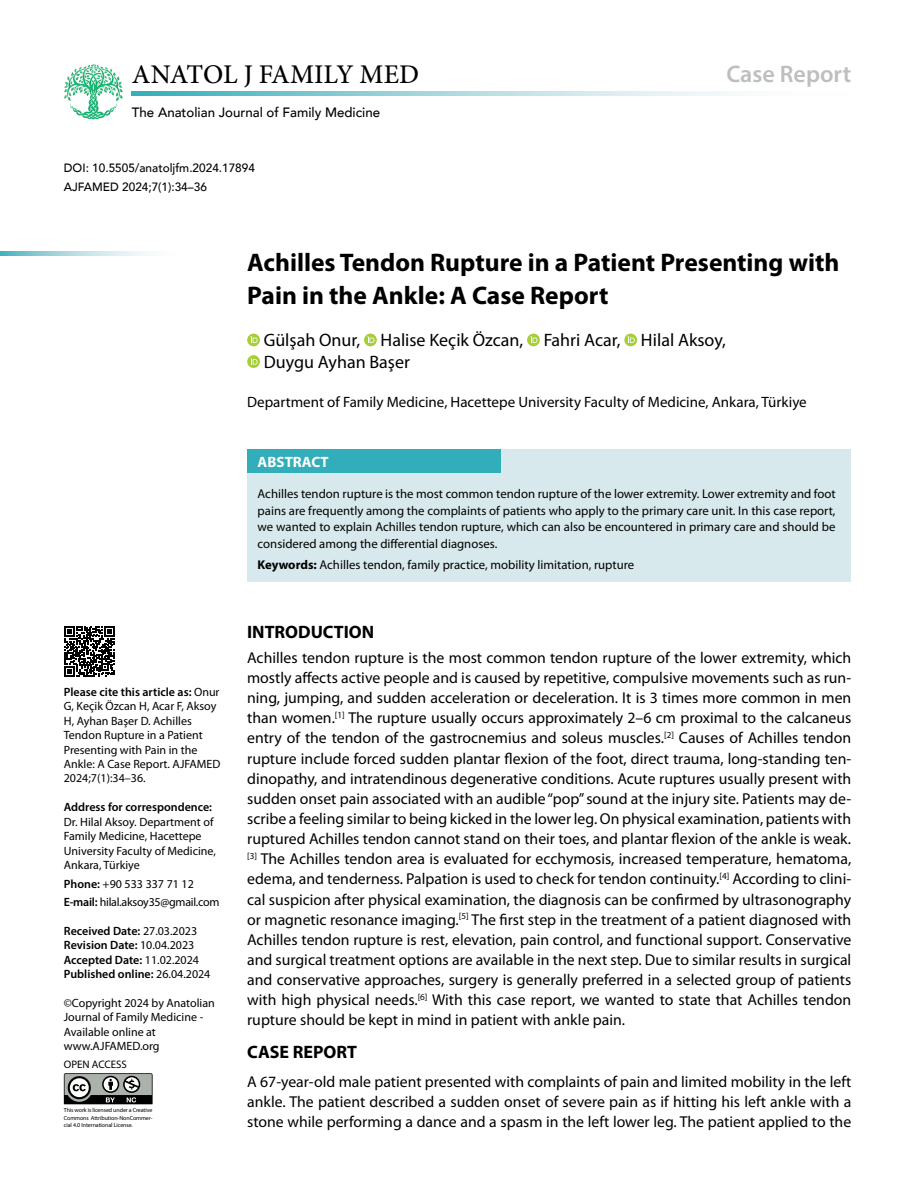
<style>
.page{position:relative;width:915px;height:1191px;background:#fff}
.page>*{position:absolute;margin:0;border:0;box-sizing:border-box;transform-origin:0 0}
.t1{font:500 27px "Minion Pro";letter-spacing:-.005em;color:#000}
.t2{font:700 25.5px/33px "Myriad Pro";color:#000}
.t3{font:600 24px "Myriad Pro";color:#bcbec0}
.t4{font:18px/21.6px "Myriad Pro";color:#000}
.t5{font:700 18px "Myriad Pro";color:#000}
.t6{font:15.75px/20.1px "Myriad Pro";color:#000;text-align:justify}
.t7{font:15px "Myriad Pro";color:#000}
.t8{font:700 15px "Myriad Pro";color:#fff}
.t9{font:500 13.5px "Avenir";color:#000}
.t10{font:12.75px/16.5px "Myriad Pro";color:#000;text-align:justify}
.t11{font:12px/14.4px "Myriad Pro";color:#000}
.t12{font:600 12px/14.4px "Myriad Pro";color:#000}
.t13{font:500 12px/19.5px "Avenir";color:#000}
.t14{font:12px/18.6px "Myriad Pro";letter-spacing:-.02em;color:#000}
.t15{font:10.95px "Myriad Pro";color:#000}
.t16{font:6px/7.5px "Myriad Pro";letter-spacing:-.01em;color:#000;text-align:justify}
.s1{font-weight:600}
.s2{font-weight:400}
.s3{font-weight:700}
</style>
<div class="page">
<img style="left:64px;top:64px;width:59px;height:55px">
<div style="left:247px;top:449px;width:603px;height:133px;background:#d7e9ec"></div>
<div style="left:247px;top:449px;width:253px;height:24px;background:#31aeba"></div>
<svg style="left:247px;top:333px;width:13px;height:13px"></svg>
<svg style="left:250px;top:336px;width:7px;height:7px"></svg>
<svg style="left:364px;top:333px;width:12px;height:13px"></svg>
<svg style="left:367px;top:336px;width:7px;height:7px"></svg>
<svg style="left:527px;top:333px;width:12px;height:13px"></svg>
<svg style="left:530px;top:336px;width:7px;height:7px"></svg>
<svg style="left:624px;top:333px;width:13px;height:13px"></svg>
<svg style="left:627px;top:336px;width:7px;height:7px"></svg>
<svg style="left:247px;top:355px;width:13px;height:13px"></svg>
<svg style="left:250px;top:357px;width:7px;height:7px"></svg>
<svg style="left:132px;top:92px;width:599px;height:3px;background:#9fd5db"></svg>
<svg style="left:0;top:252px;width:147px;height:3px"></svg>
<svg style="left:64px;top:626px;width:51px;height:50px"></svg>
<svg style="left:64px;top:1073px;width:89px;height:32px;background:#757875"></svg>
<h1 class="t1" style="left:132px;top:57px;width:288px">ANATOL J FAMILY MED</h1>
<h3 class="t3" style="left:726px;top:58px;width:126px">Case Report</h3>
<p class="t9" style="left:132px;top:101px;width:250px">The Anatolian Journal of Family Medicine</p>
<p class="t13" style="left:64px;top:157px;width:193px">DOI: 10.5505/anatoljfm.2024.17894<br>AJFAMED 2024;7(1):34–36</p>
<h2 class="t2" style="left:247px;top:245px;width:593px">Achilles Tendon Rupture in a Patient Presenting with<br>Pain in the Ankle: A Case Report</h2>
<p class="t4" style="left:264px;top:329px;width:463px">Gülşah Onur, Halise Keçik Özcan, Fahri Acar, Hilal Aksoy,<br>Duygu Ayhan Başer</p>
<p class="t7" style="left:247px;top:393px;width:561px">Department of Family Medicine, Hacettepe University Faculty of Medicine, Ankara, Türkiye</p>
<p class="t8" style="left:257px;top:452px;width:73px">ABSTRACT</p>
<p class="t11" style="left:64px;top:684px;width:158px"><span class="s1">Please cite this article as:</span> Onur<br>G, Keçik Özcan H, Acar F, Aksoy<br>H, Ayhan Başer D. Achilles<br>Tendon Rupture in a Patient<br>Presenting with Pain in the<br>Ankle: A Case Report. AJFAMED<br>2024;7(1):34–36.</p>
<p class="t12" style="left:64px;top:799px;width:150px">Address for correspondence:</p>
<p class="t11" style="left:64px;top:814px;width:153px">Dr. Hilal Aksoy. Department of<br>Family Medicine, Hacettepe<br>University Faculty of Medicine,<br>Ankara, Türkiye</p>
<p class="t14" style="left:64px;top:874px;width:157px"><span class="s1">Phone:</span> +90 533 337 71 12<br><span class="s1">E-mail:</span> hilal.aksoy35@gmail.com</p>
<p class="t12" style="left:64px;top:923px;width:148px">Received Date: <span class="s2">27.03.2023<br></span>Revision Date: <span class="s2">10.04.2023<br></span>Accepted Date: <span class="s2">11.02.2024<br></span>Published online: <span class="s2">26.04.2024</span></p>
<p class="t11" style="left:64px;top:995px;width:152px">©Copyright 2024 by Anatolian<br>Journal of Family Medicine -<br>Available online at www.AJFAMED.org</p>
<p class="t15" style="left:64px;top:1057px;width:65px">OPEN ACCESS</p>
<p class="t16" style="left:64px;top:1106px;width:90px">This work is licensed under a Creative Commons Attribution-NonCommer&shy;cial 4.0 International License.</p>
<p class="t10" style="left:257px;top:486px;width:579px">Achilles tendon rupture is the most common tendon rupture of the lower extremity. Lower extremity and foot pains are frequently among the complaints of patients who apply to the primary care unit. In this case report, we wanted to explain Achilles tendon rupture, which can also be encountered in primary care and should be considered among the differential diagnoses.</p>
<p class="t10" style="left:257px;top:556px;width:378px"><span class="s3">Keywords:</span> Achilles tendon, family practice, mobility limitation, rupture</p>
<p class="t5" style="left:247px;top:620px;width:129px">INTRODUCTION</p>
<p class="t6" style="left:247px;top:647px;width:605px">Achilles tendon rupture is the most common tendon rupture of the lower extremity, which mostly affects active people and is caused by repetitive, compulsive movements such as run&shy;ning, jumping, and sudden acceleration or deceleration. It is 3 times more common in men than women.<sup>[1]</sup> The rupture usually occurs approximately 2–6 cm proximal to the calcaneus entry of the tendon of the gastrocnemius and soleus muscles.<sup>[2]</sup> Causes of Achilles tendon rupture include forced sudden plantar flexion of the foot, direct trauma, long-standing ten&shy;dinopathy, and intratendinous degenerative conditions. Acute ruptures usually present with sudden onset pain associated with an audible “pop” sound at the injury site. Patients may de&shy;scribe a feeling similar to being kicked in the lower leg. On physical examination, patients with ruptured Achilles tendon cannot stand on their toes, and plantar flexion of the ankle is weak. <sup>[3]</sup> The Achilles tendon area is evaluated for ecchymosis, increased temperature, hematoma, edema, and tenderness. Palpation is used to check for tendon continuity.<sup>[4]</sup> According to clini&shy;cal suspicion after physical examination, the diagnosis can be confirmed by ultrasonography or magnetic resonance imaging.<sup>[5]</sup> The first step in the treatment of a patient diagnosed with Achilles tendon rupture is rest, elevation, pain control, and functional support. Conservative and surgical treatment options are available in the next step. Due to similar results in surgical and conservative approaches, surgery is generally preferred in a selected group of patients with high physical needs.<sup>[6]</sup> With this case report, we wanted to state that Achilles tendon rupture should be kept in mind in patient with ankle pain.</p>
<p class="t5" style="left:247px;top:1040px;width:111px">CASE REPORT</p>
<p class="t6" style="left:247px;top:1071px;width:605px">A 67-year-old male patient presented with complaints of pain and limited mobility in the left ankle. The patient described a sudden onset of severe pain as if hitting his left ankle with a stone while performing a dance and a spasm in the left lower leg. The patient applied to the</p>
</div>
